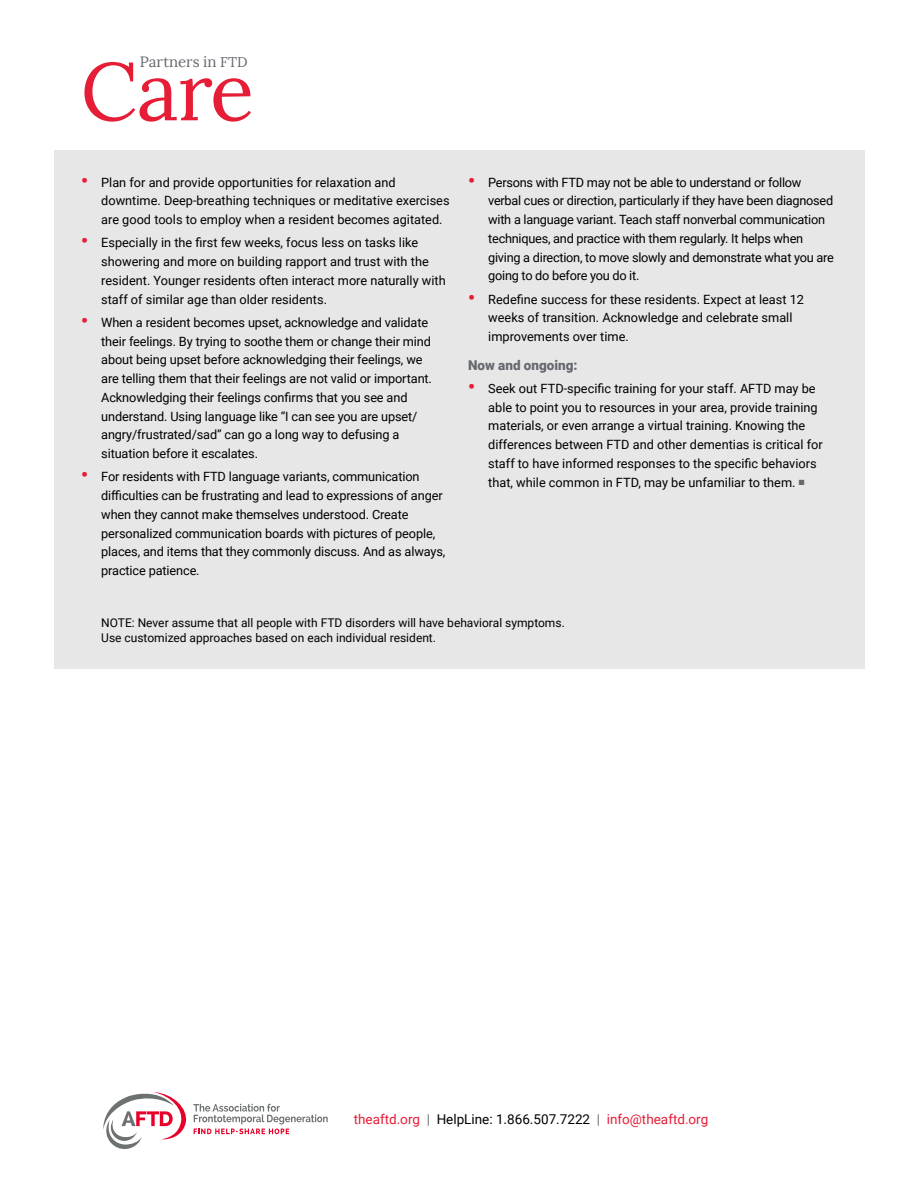
<style>
.page{position:relative;width:918px;height:1188px;background:#fff}
.page>*{position:absolute;margin:0;border:0;box-sizing:border-box;transform-origin:0 0}
.t1{font:81.45px "Lora";color:#e61d36}
.t2{font:15px "Lora";letter-spacing:.005em;color:#65696e}
.t3{font:13.5px "Roboto";color:#e61d36}
.t4{font:900 13.5px "Roboto";color:#65696e}
.t5{font:12.75px/18.8px "Roboto";letter-spacing:-.01em;color:#000}
.t6{font:12px/15px "Roboto";color:#000}
.s1{font-size:14.1px}
.s2{font-weight:900;font-size:18.75px;color:#e61d36}
.s3{color:#65696e}
.s4{color:#000}
</style>
<div class="page">
<svg style="left:103px;top:1092px;width:225px;height:57px"></svg>
<div style="left:54px;top:150px;width:810px;height:519px;background:#e7e7e8"></div>
<p class="t2" style="left:140px;top:54px;width:109px">Partners in <span class="s1">FTD</span></p>
<h1 class="t1" style="left:81px;top:45px;width:175px">Care</h1>
<p class="t5" style="left:101px;top:172px;width:350px;text-indent:-20px"><span class="s2">•</span> Plan for and provide opportunities for relaxation and downtime. Deep-breathing techniques or meditative exercises are good tools to employ when a resident becomes agitated.</p>
<p class="t5" style="left:101px;top:233px;width:346px;text-indent:-20px"><span class="s2">•</span> Especially in the first few weeks, focus less on tasks like showering and more on building rapport and trust with the resident. Younger residents often interact more naturally with staff of similar age than older residents.</p>
<p class="t5" style="left:101px;top:312px;width:332px;text-indent:-20px"><span class="s2">•</span> When a resident becomes upset, acknowledge and validate their feelings. By trying to soothe them or change their mind about being upset before acknowledging their feelings, we are telling them that their feelings are not valid or important.<br>Acknowledging their feelings confirms that you see and understand. Using language like “I can see you are upset/ angry/frustrated/sad” can go a long way to defusing a situation before it escalates.</p>
<p class="t5" style="left:101px;top:467px;width:346px;text-indent:-20px"><span class="s2">•</span> For residents with FTD language variants, communication difficulties can be frustrating and lead to expressions of anger when they cannot make themselves understood. Create personalized communication boards with pictures of people, places, and items that they commonly discuss. And as always, practice patience.</p>
<p class="t5" style="left:488px;top:172px;width:347px;text-indent:-20px"><span class="s2">•</span> Persons with FTD may not be able to understand or follow verbal cues or direction, particularly if they have been diagnosed with a language variant. Teach staff nonverbal communication techniques, and practice with them regularly. It helps when giving a direction, to move slowly and demonstrate what you are going to do before you do it.</p>
<p class="t5" style="left:488px;top:289px;width:317px;text-indent:-20px"><span class="s2">•</span> Redefine success for these residents. Expect at least 12 weeks of transition. Acknowledge and celebrate small improvements over time.</p>
<p class="t4" style="left:468px;top:359px;width:111px">Now and ongoing:</p>
<p class="t5" style="left:488px;top:378px;width:336px;text-indent:-20px"><span class="s2">•</span> Seek out FTD-specific training for your staff. AFTD may be able to point you to resources in your area, provide training materials, or even arrange a virtual training. Knowing the differences between FTD and other dementias is critical for staff to have informed responses to the specific behaviors that, while common in FTD, may be unfamiliar to them. <span class="s3">■</span></p>
<p class="t6" style="left:101px;top:615px;width:465px">NOTE: Never assume that all people with FTD disorders will have behavioral symptoms.<br>Use customized approaches based on each individual resident.</p>
<p class="t3" style="left:354px;top:1110px;width:356px">theaftd.org <span class="s3">|</span> <span class="s4">HelpLine: 1.866.507.7222</span> <span class="s3">|</span> info@theaftd.org</p>
</div>
